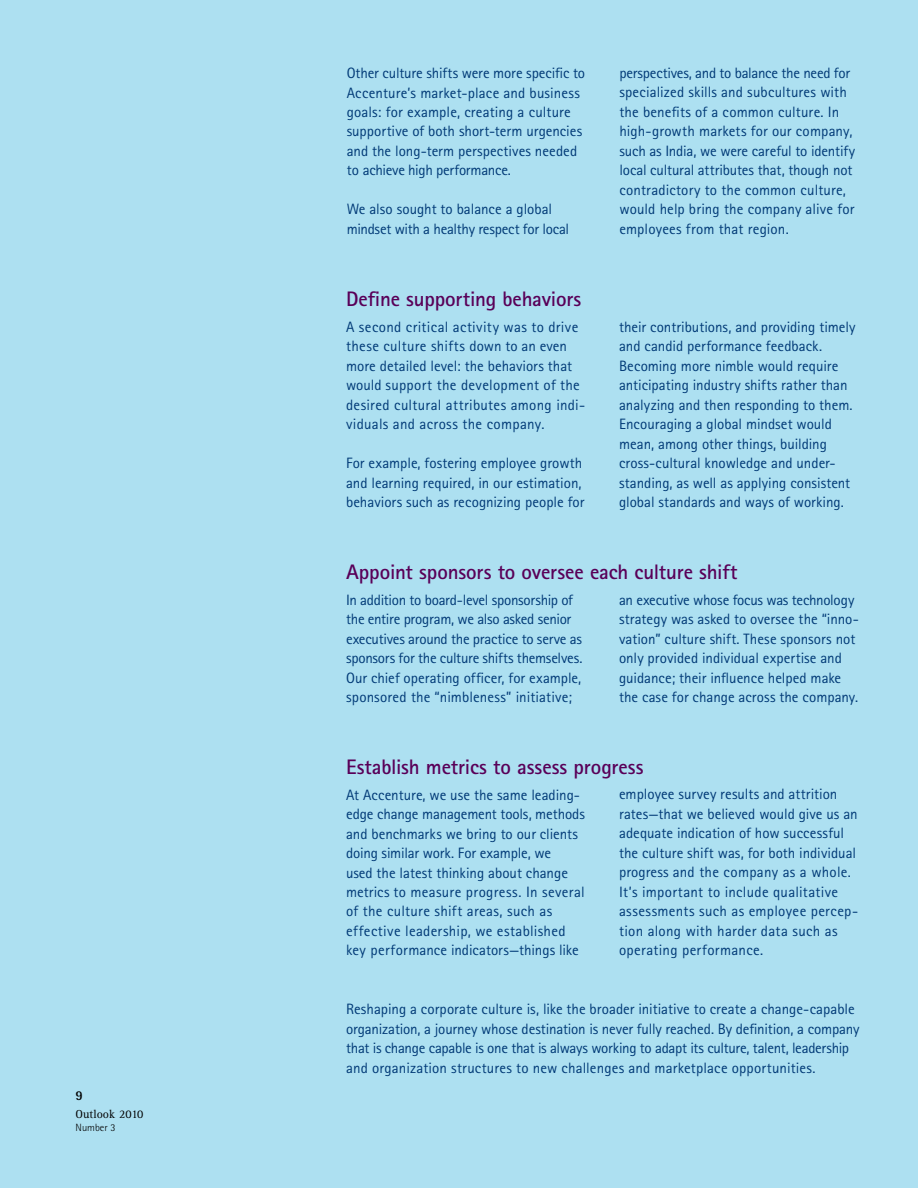
<style>
.page{position:relative;width:918px;height:1188px;background:#ade0f1}
.page>*{position:absolute;margin:0;border:0;box-sizing:border-box;transform-origin:0 0}
.t1{font:700 21px "Agfa Rotis Sans Serif";letter-spacing:-.005em;color:#590058}
.t2{font:15px/19.5px "Agfa Rotis Sans Serif";color:#003976}
.t3{font:15px/19.5px "Agfa Rotis Sans Serif";letter-spacing:.02em;color:#003976}
.t4{font:700 13.5px "Agfa Rotis Semisans";color:#000}
.t5{font:12px "Agfa Rotis Serif";color:#000}
.t6{font:300 10.5px "Agfa Rotis Semisans";color:#000}
</style>
<div class="page">
<p class="t4" style="left:76px;top:1087px;width:9px">9</p>
<p class="t5" style="left:76px;top:1107px;width:69px">Outlook 2010</p>
<p class="t6" style="left:76px;top:1122px;width:42px">Number 3</p>
<p class="t2" style="left:347px;top:63px;width:240px">Other culture shifts were more specific to Accenture’s market-place and business goals: for example, creating a culture supportive of both short-term urgencies and the long-term perspectives needed to achieve high performance.</p>
<p class="t2" style="left:347px;top:200px;width:224px">We also sought to balance a global mindset with a healthy respect for local</p>
<h1 class="t1" style="left:346px;top:286px;width:237px">Define supporting behaviors</h1>
<p class="t3" style="left:346px;top:317px;width:241px">A second critical activity was to drive these culture shifts down to an even more detailed level: the behaviors that would support the development of the desired cultural attributes among indi&shy;viduals and across the company.</p>
<p class="t2" style="left:346px;top:453px;width:240px">For example, fostering employee growth and learning required, in our estimation, behaviors such as recognizing people for</p>
<p class="t2" style="left:619px;top:63px;width:237px">perspectives, and to balance the need for specialized skills and subcultures with the benefits of a common culture. In high-growth markets for our company, such as India, we were careful to identify local cultural attributes that, though not contradictory to the common culture, would help bring the company alive for employees from that region.</p>
<p class="t2" style="left:619px;top:317px;width:238px">their contributions, and providing timely and candid performance feedback.<br>Becoming more nimble would require anticipating industry shifts rather than analyzing and then responding to them.<br>Encouraging a global mindset would mean, among other things, building cross-cultural knowledge and under&shy;standing, as well as applying consistent global standards and ways of working.</p>
<h1 class="t1" style="left:346px;top:559px;width:393px">Appoint sponsors to oversee each culture shift</h1>
<p class="t2" style="left:346px;top:590px;width:238px">In addition to board-level sponsorship of the entire program, we also asked senior executives around the practice to serve as sponsors for the culture shifts themselves.<br>Our chief operating officer, for example, sponsored the “nimbleness” initiative;</p>
<p class="t2" style="left:619px;top:590px;width:241px">an executive whose focus was technology strategy was asked to oversee the “inno&shy;vation” culture shift. These sponsors not only provided individual expertise and guidance; their influence helped make the case for change across the company.</p>
<h1 class="t1" style="left:346px;top:754px;width:299px">Establish metrics to assess progress</h1>
<p class="t2" style="left:346px;top:785px;width:240px">At Accenture, we use the same leading&shy;edge change management tools, methods and benchmarks we bring to our clients doing similar work. For example, we<br>used the latest thinking about change metrics to measure progress. In several of the culture shift areas, such as effective leadership, we established key performance indicators—things like</p>
<p class="t2" style="left:619px;top:785px;width:241px">employee survey results and attrition rates—that we believed would give us an adequate indication of how successful the culture shift was, for both individual progress and the company as a whole.<br>It’s important to include qualitative assessments such as employee percep&shy;tion along with harder data such as operating performance.</p>
<p class="t2" style="left:346px;top:999px;width:515px">Reshaping a corporate culture is, like the broader initiative to create a change-capable organization, a journey whose destination is never fully reached. By definition, a company that is change capable is one that is always working to adapt its culture, talent, leadership and organization structures to new challenges and marketplace opportunities.</p>
</div>
